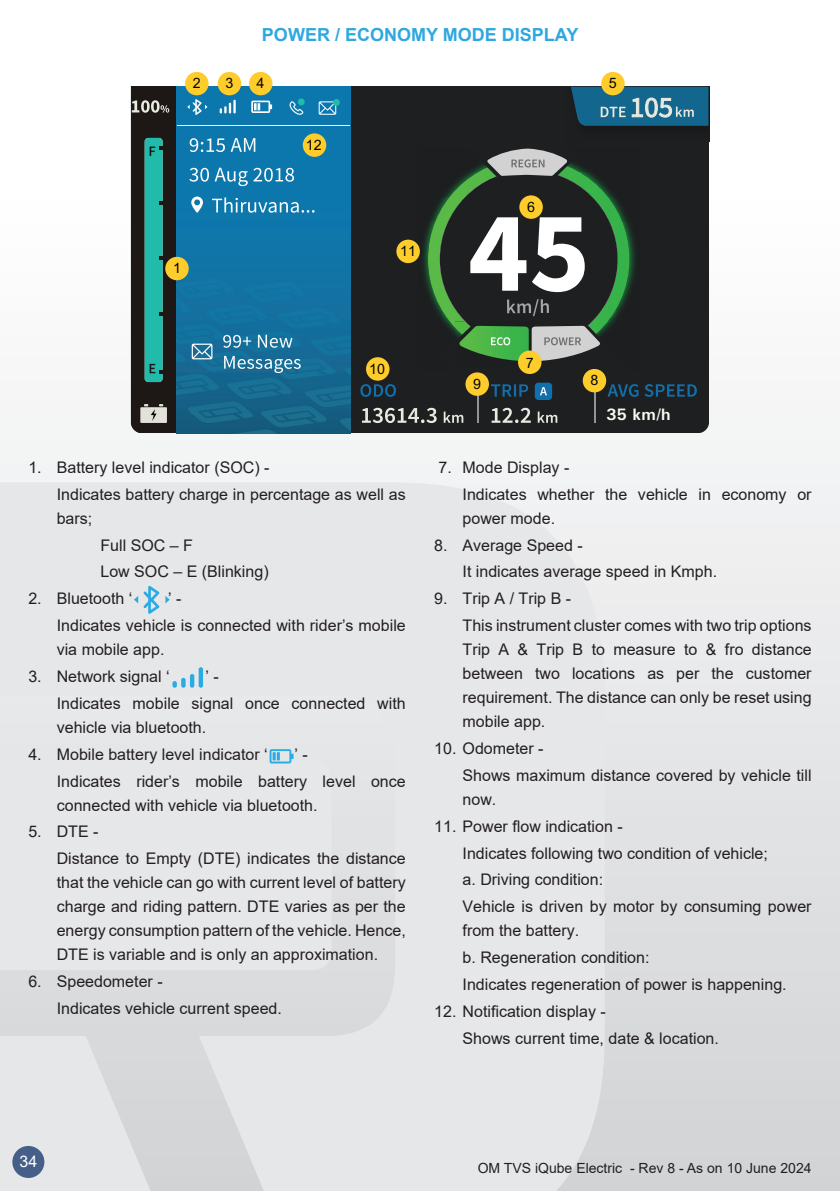
<style>
.page{position:relative;width:840px;height:1191px;background:#fff}
.page>*{position:absolute;margin:0;border:0;box-sizing:border-box;transform-origin:0 0}
.SubTitle{font:700 18px "Arial";color:#2fa8df}
.t1{font:700 16.6px "Univers";color:#fafaf2}
.Body_Para{font:16px/24px "Arial";color:#231f20}
.t2{font:16px "Arial";color:#fff}
.t3{font:14.4px "Arial";color:#040503}
.t4{font:14px "Arial";color:#231f20}
</style>
<div class="page">
<div style="left:0;top:0;width:839px;height:1191px;background:linear-gradient(to bottom,#fff,#d3d4d7)"></div>
<svg style="left:0;top:482px;width:604px;height:709px;background:#e4e5e7"></svg>
<div style="left:0;top:760px;width:331px;height:210px;background:#e6e7e9"></div>
<div style="left:12px;top:1146px;width:32px;height:32px;background:#465f89;border-radius:50%"></div>
<div style="left:350px;top:87px;width:358px;height:346px;background:#1e1f21"></div>
<div style="left:131px;top:87px;width:46px;height:346px;background:#1d1815"></div>
<img style="left:177px;top:87px;width:173px;height:346px">
<hr style="left:177px;top:126px;width:172px;height:1px;background:#fff">
<svg style="left:189px;top:138px;width:66px;height:14px"></svg>
<svg style="left:189px;top:168px;width:105px;height:18px;background:#4295bf"></svg>
<svg style="left:212px;top:197px;width:102px;height:16px;background:#3f93be"></svg>
<svg style="left:191px;top:196px;width:12px;height:17px"></svg>
<div style="left:140px;top:407px;width:27px;height:16px;background:#e2e2da"></div>
<svg style="left:144px;top:404px;width:19px;height:17px"></svg>
<div style="left:145px;top:138px;width:17px;height:244px;background:#20bbab;border-radius:4px"></div>
<svg style="left:149px;top:364px;width:13px;height:9px"></svg>
<svg style="left:149px;top:146px;width:13px;height:10px"></svg>
<img style="left:708px;top:87px;width:1px;height:54px">
<img style="left:417px;top:147px;width:46px;height:50px">
<img style="left:629px;top:179px;width:11px;height:18px">
<img style="left:417px;top:197px;width:10px;height:25px">
<img style="left:629px;top:197px;width:11px;height:25px">
<img style="left:417px;top:222px;width:22px;height:149px">
<img style="left:629px;top:222px;width:11px;height:77px">
<img style="left:427px;top:158px;width:202px;height:176px">
<div style="left:439px;top:170px;width:178px;height:178px;background:#1e1f21;border-radius:50%"></div>
<svg style="left:470px;top:217px;width:114px;height:75px"></svg>
<div style="left:534px;top:383px;width:18px;height:17px;background:#1170ab;border-radius:4px"></div>
<svg style="left:360px;top:384px;width:36px;height:13px"></svg>
<svg style="left:258px;top:408px;width:205px;height:18px;background:#365a69"></svg>
<svg style="left:491px;top:408px;width:66px;height:15px"></svg>
<svg style="left:439px;top:299px;width:257px;height:98px"></svg>
<hr style="left:477px;top:383px;width:1px;height:40px;background:#929497">
<hr style="left:594px;top:383px;width:1px;height:40px;background:#929497">
<svg style="left:251px;top:101px;width:21px;height:12px"></svg>
<svg style="left:219px;top:100px;width:16px;height:13px"></svg>
<svg style="left:187px;top:99px;width:20px;height:16px"></svg>
<svg style="left:289px;top:101px;width:14px;height:14px"></svg>
<div style="left:298px;top:98px;width:6px;height:7px;background:#20bbab;border-radius:50%"></div>
<svg style="left:318px;top:101px;width:18px;height:14px"></svg>
<div style="left:333px;top:99px;width:7px;height:7px;background:#20bbab;border-radius:50%"></div>
<svg style="left:223px;top:335px;width:69px;height:13px"></svg>
<svg style="left:224px;top:356px;width:76px;height:17px"></svg>
<svg style="left:192px;top:343px;width:20px;height:16px"></svg>
<svg style="left:132px;top:100px;width:37px;height:13px"></svg>
<svg style="left:463px;top:87px;width:245px;height:92px;background:#2d4147"></svg>
<div style="left:165px;top:257px;width:24px;height:23px;background:#fecd2b;border-radius:50%"></div>
<div style="left:185px;top:72px;width:23px;height:23px;background:#fecd2b;border-radius:50%"></div>
<div style="left:217px;top:72px;width:24px;height:23px;background:#fecd2b;border-radius:50%"></div>
<div style="left:249px;top:72px;width:23px;height:23px;background:#fecd2b;border-radius:50%"></div>
<div style="left:519px;top:195px;width:23px;height:24px;background:#fecd2b;border-radius:50%"></div>
<div style="left:517px;top:350px;width:24px;height:24px;background:#fecd2b;border-radius:50%"></div>
<div style="left:582px;top:369px;width:24px;height:23px;background:#fecd2b;border-radius:50%"></div>
<div style="left:465px;top:372px;width:23px;height:24px;background:#fecd2b;border-radius:50%"></div>
<div style="left:366px;top:357px;width:23px;height:24px;background:#fecd2b;border-radius:50%"></div>
<div style="left:302px;top:133px;width:24px;height:24px;background:#fecd2b;border-radius:50%"></div>
<div style="left:396px;top:240px;width:23px;height:23px;background:#fecd2b;border-radius:50%"></div>
<div style="left:601px;top:72px;width:23px;height:23px;background:#fecd2b;border-radius:50%"></div>
<svg style="left:165px;top:596px;width:5px;height:7px"></svg>
<svg style="left:134px;top:586px;width:25px;height:28px"></svg>
<hr style="left:190px;top:674px;width:4px;height:13px;background:#28ace3;border-radius:2px">
<svg style="left:172px;top:678px;width:13px;height:9px"></svg>
<div style="left:198px;top:667px;width:5px;height:20px;background:#28ace3;border-radius:2px"></div>
<svg style="left:269px;top:749px;width:24px;height:14px"></svg>
<p class="SubTitle" style="left:262px;top:22px;width:318px">POWER / ECONOMY MODE DISPLAY</p>
<p class="t3" style="left:193px;top:73px;width:9px">2</p>
<p class="t3" style="left:225px;top:73px;width:9px">3</p>
<p class="t3" style="left:256px;top:73px;width:9px">4</p>
<p class="t3" style="left:306px;top:135px;width:17px">12</p>
<p class="t3" style="left:173px;top:258px;width:9px">1</p>
<p class="t3" style="left:400px;top:241px;width:17px">11</p>
<p class="t3" style="left:527px;top:197px;width:9px">6</p>
<p class="t3" style="left:608px;top:73px;width:9px">5</p>
<p class="t3" style="left:369px;top:359px;width:17px">10</p>
<p class="t3" style="left:525px;top:352px;width:9px">7</p>
<p class="t3" style="left:473px;top:374px;width:9px">9</p>
<p class="t3" style="left:590px;top:370px;width:9px">8</p>
<p class="t1" style="left:606px;top:403px;width:66px">35 km/h</p>
<p class="Body_Para" style="left:28px;top:455px;width:242px">1. Battery level indicator (SOC) -</p>
<p class="Body_Para" style="left:57px;top:482px;width:350px">Indicates battery charge in percentage as well as bars;</p>
<p class="Body_Para" style="left:100px;top:533px;width:94px">Full SOC – F</p>
<p class="Body_Para" style="left:100px;top:560px;width:170px">Low SOC – E (Blinking)</p>
<p class="Body_Para" style="left:28px;top:586px;width:105px">2. Bluetooth ‘</p>
<p class="Body_Para" style="left:168px;top:586px;width:15px">’ -</p>
<p class="Body_Para" style="left:57px;top:613px;width:350px">Indicates vehicle is connected with rider’s mobile via mobile app.</p>
<p class="Body_Para" style="left:28px;top:664px;width:143px">3. Network signal ‘</p>
<p class="Body_Para" style="left:205px;top:664px;width:15px">’ -</p>
<p class="Body_Para" style="left:57px;top:691px;width:350px">Indicates mobile signal once connected with vehicle via bluetooth.</p>
<p class="Body_Para" style="left:28px;top:742px;width:241px">4. Mobile battery level indicator ‘</p>
<p class="Body_Para" style="left:294px;top:742px;width:15px">’ -</p>
<p class="Body_Para" style="left:57px;top:769px;width:350px">Indicates rider’s mobile battery level once connected with vehicle via bluetooth.</p>
<p class="Body_Para" style="left:28px;top:819px;width:72px">5. DTE -</p>
<p class="Body_Para" style="left:57px;top:846px;width:350px;text-align:justify">Distance to Empty (DTE) indicates the distance that the vehicle can go with current level of battery charge and riding pattern. DTE varies as per the energy consumption pattern of the vehicle. Hence, DTE is variable and is only an approximation.</p>
<p class="Body_Para" style="left:28px;top:969px;width:136px">6. Speedometer -</p>
<p class="Body_Para" style="left:57px;top:996px;width:227px">Indicates vehicle current speed.</p>
<p class="Body_Para" style="left:438px;top:455px;width:132px">7. Mode Display -</p>
<p class="Body_Para" style="left:462px;top:482px;width:350px">Indicates whether the vehicle in economy or power mode.</p>
<p class="Body_Para" style="left:434px;top:533px;width:150px">8. Average Speed -</p>
<p class="Body_Para" style="left:462px;top:560px;width:256px">It indicates average speed in Kmph.</p>
<p class="Body_Para" style="left:434px;top:586px;width:138px">9. Trip A / Trip B -</p>
<p class="Body_Para" style="left:462px;top:613px;width:350px;text-align:justify">This instrument cluster comes with two trip options Trip A &amp; Trip B to measure to &amp; fro distance between two locations as per the customer requirement. The distance can only be reset using mobile app.</p>
<p class="Body_Para" style="left:434px;top:736px;width:111px">10. Odometer -</p>
<p class="Body_Para" style="left:462px;top:763px;width:350px">Shows maximum distance covered by vehicle till now.</p>
<p class="Body_Para" style="left:434px;top:814px;width:190px">11. Power flow indication -</p>
<p class="Body_Para" style="left:462px;top:841px;width:307px">Indicates following two condition of vehicle;</p>
<p class="Body_Para" style="left:462px;top:867px;width:142px">a. Driving condition:</p>
<p class="Body_Para" style="left:462px;top:894px;width:350px">Vehicle is driven by motor by consuming power from the battery.</p>
<p class="Body_Para" style="left:462px;top:945px;width:188px">b. Regeneration condition:</p>
<p class="Body_Para" style="left:462px;top:972px;width:325px">Indicates regeneration of power is happening.</p>
<p class="Body_Para" style="left:434px;top:999px;width:173px">12. Notification display -</p>
<p class="Body_Para" style="left:462px;top:1026px;width:258px">Shows current time, date &amp; location.</p>
<p class="t2" style="left:19px;top:1150px;width:19px">34</p>
<p class="t4" style="left:477px;top:1158px;width:335px">OM TVS iQube Electric - Rev 8 - As on 10 June 2024</p>
</div>
